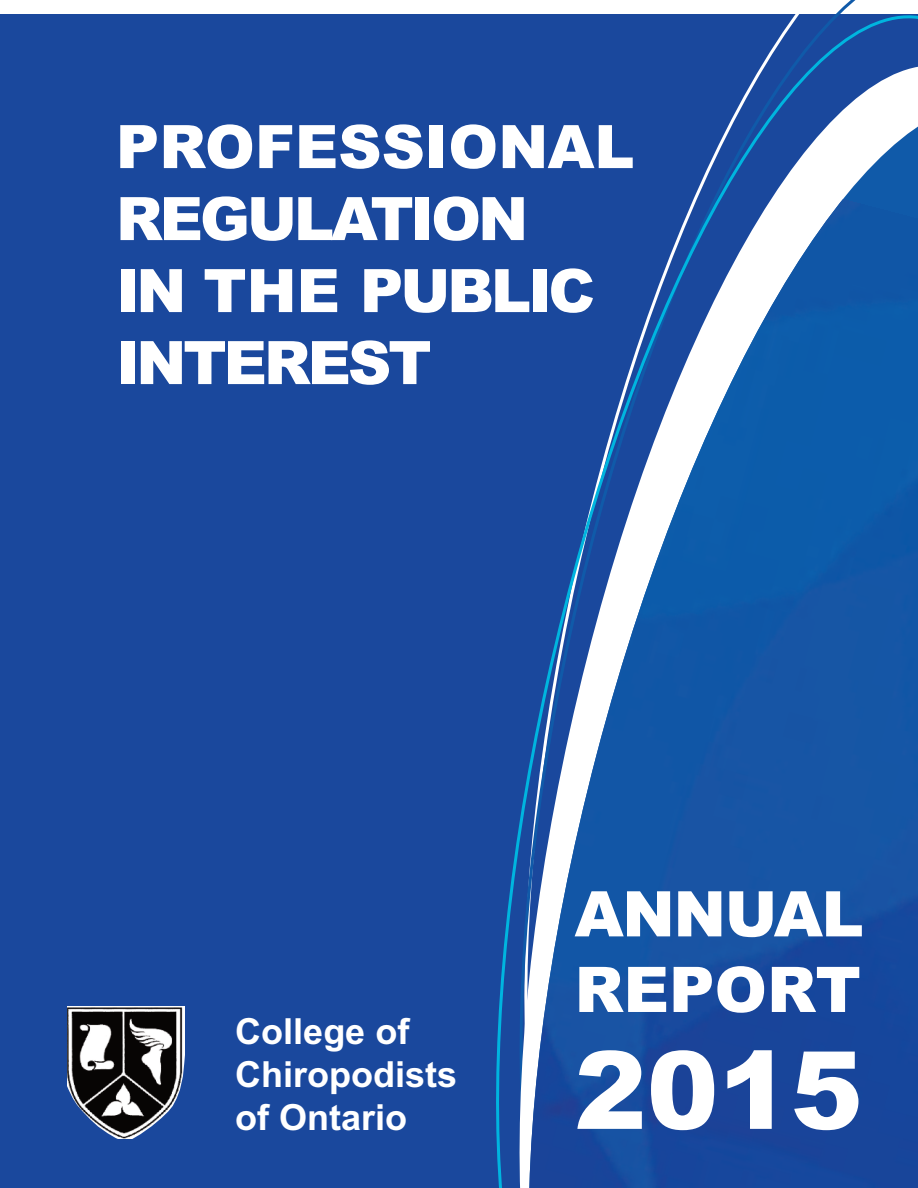
<style>
.page{position:relative;width:918px;height:1188px;background:#fff}
.page>*{position:absolute;margin:0;border:0;box-sizing:border-box;transform-origin:0 0}
.t1{font:900 108px "Arial";color:#fff}
.t2{font:900 63px/75.6px "Arial";letter-spacing:-.015em;color:#fff}
.t3{font:900 60px/72px "Arial";letter-spacing:-.05em;color:#fff}
.t4{font:700 36px/43.2px "Arial";color:#fff}
</style>
<div class="page">
<div style="left:0;top:14px;width:918px;height:1174px;background:#1a489d"></div>
<svg style="left:730px;top:74px;width:188px;height:48px"></svg>
<img style="left:496px;top:122px;width:422px;height:1066px">
<img style="left:67px;top:1007px;width:117px;height:41px">
<svg style="left:68px;top:1048px;width:117px;height:91px"></svg>
<div style="left:38px;top:1018px;width:30px;height:115px;background:#1a489d"></div>
<p class="t3" style="left:116px;top:111px;width:520px">PROFESSIONAL<br>REGULATION<br>IN THE PUBLIC<br>INTEREST</p>
<p class="t4" style="left:235px;top:1010px;width:223px">College of<br>Chiropodists of Ontario</p>
<p class="t2" style="left:575px;top:877px;width:291px">ANNUAL<br>REPORT</p>
<h1 class="t1" style="left:575px;top:1028px;width:290px">2015</h1>
</div>
